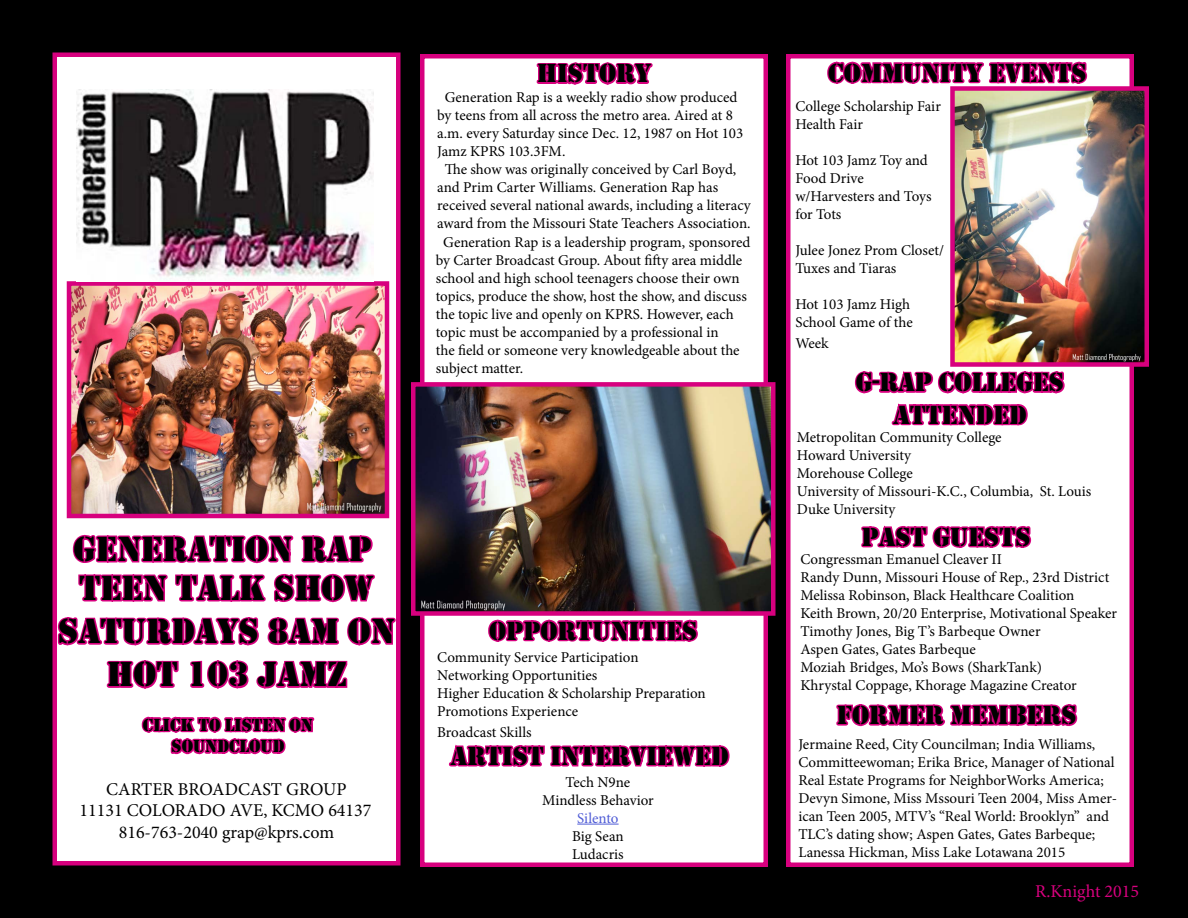
<style>
.page{position:relative;width:1188px;height:918px;background:#fff}
.page>*{position:absolute;margin:0;border:0;box-sizing:border-box;transform-origin:0 0}
.t1{font:36px/39px "Stencil";color:#000}
.t2{font:27px "Stencil";color:#000}
.t3{font:18px/21.6px "Minion Pro";color:#000;text-align:center}
.t4{font:18px/21.6px "Stencil";color:#000}
.t5{font:18px "Minion Pro";color:#d7007e}
.t6{font:15px/18px "Minion Pro";letter-spacing:-.005em;color:#000}
.t7{font:15px "Minion Pro";letter-spacing:-.005em;color:#4f5cd6}
</style>
<div class="page">
<div style="left:0;top:0;width:1186px;height:918px;background:#000"></div>
<div style="left:52px;top:52px;width:348px;height:814px;background:#fff;border:4px solid #d7007e"></div>
<hr style="left:1186px;top:0;width:2px;height:918px;background:#000">
<div style="left:420px;top:54px;width:348px;height:813px;background:#fff;border:4px solid #d7007e"></div>
<div style="left:786px;top:54px;width:348px;height:813px;background:#fff;border:4px solid #d7007e"></div>
<img style="left:72px;top:286px;width:312px;height:227px">
<div style="left:67px;top:281px;width:322px;height:237px;border:4px solid #d7007e"></div>
<img style="left:955px;top:91px;width:189px;height:271px">
<div style="left:950px;top:86px;width:199px;height:281px;border:4px solid #d7007e"></div>
<img style="left:416px;top:387px;width:355px;height:224px">
<div style="left:411px;top:382px;width:365px;height:234px;border:4px solid #d7007e"></div>
<img style="left:77px;top:89px;width:297px;height:192px">
<svg style="left:536px;top:62px;width:117px;height:23px"></svg>
<svg style="left:488px;top:619px;width:210px;height:23px"></svg>
<svg style="left:825px;top:46px;width:264px;height:60px"></svg>
<svg style="left:861px;top:525px;width:171px;height:23px"></svg>
<svg style="left:836px;top:704px;width:242px;height:23px"></svg>
<svg style="left:854px;top:365px;width:213px;height:61px"></svg>
<svg style="left:448px;top:744px;width:282px;height:23px"></svg>
<hr style="left:577px;top:824px;width:42px;height:1px;background:#4f5cd6">
<svg style="left:55px;top:530px;width:343px;height:231px"></svg>
<h2 class="t2" style="left:537px;top:58px;width:37px">HISTORY</h2>
<p class="t6" style="left:445px;top:88px;width:294px">Generation Rap is a weekly radio show produced</p>
<p class="t6" style="left:437px;top:106px;width:297px">by teens from all across the metro area. Aired at 8</p>
<p class="t6" style="left:437px;top:124px;width:308px">a.m. every Saturday since Dec. 12, 1987 on Hot 103</p>
<p class="t6" style="left:437px;top:142px;width:130px">Jamz KPRS 103.3FM.</p>
<p class="t6" style="left:445px;top:160px;width:293px">The show was originally conceived by Carl Boyd,</p>
<p class="t6" style="left:437px;top:178px;width:282px">and Prim Carter Williams. Generation Rap has</p>
<p class="t6" style="left:437px;top:196px;width:315px">received several national awards, including a literacy</p>
<p class="t6" style="left:437px;top:214px;width:315px">award from the Missouri State Teachers Association.</p>
<p class="t6" style="left:436px;top:233px;width:316px;text-indent:8px">Generation Rap is a leadership program, sponsored by Carter Broadcast Group. About fifty area middle school and high school teenagers choose their own topics, produce the show, host the show, and discuss the topic live and openly on KPRS. However, each topic must be accompanied by a professional in<br>the field or someone very knowledgeable about the subject matter.</p>
<h1 class="t1" style="left:74px;top:530px;width:302px">GENERATION RAP<br>TEEN TALK SHOW</h1>
<h1 class="t1" style="left:58px;top:610px;width:338px;line-height:43.2px;text-align:center">SATURDAYS 8AM ON<br>HOT 103 JAMZ</h1>
<p class="t4" style="left:143px;top:714px;width:22px">CLICK</p>
<p class="t4" style="left:172px;top:714px;width:143px;text-indent:27px">TO LISTEN ON<br>SOUNDCLOUD</p>
<p class="t3" style="left:80px;top:778px;width:294px">CARTER BROADCAST GROUP<br>11131 COLORADO AVE, KCMO 64137<br>816-763-2040 grap@kprs.com</p>
<h2 class="t2" style="left:489px;top:615px;width:34px">OPPORTUNITIES</h2>
<p class="t6" style="left:437px;top:648px;width:270px">Community Service Participation<br>Networking Opportunities<br>Higher Education &amp; Scholarship Preparation<br>Promotions Experience</p>
<p class="t6" style="left:437px;top:723px;width:96px">Broadcast Skills</p>
<h2 class="t2" style="left:450px;top:740px;width:33px">ARTIST</h2>
<h2 class="t2" style="left:551px;top:740px;width:17px">INTER</h2>
<h2 class="t2" style="left:630px;top:740px;width:34px">VIEWED</h2>
<p class="t6" style="left:542px;top:773px;width:113px;text-align:center">Tech N9ne<br>Mindless Behavior</p>
<p class="t7" style="left:577px;top:808px;width:43px">Silento</p>
<p class="t6" style="left:572px;top:827px;width:53px">Big Sean<br>Ludacris</p>
<h2 class="t2" style="left:828px;top:57px;width:35px">COMMUNITY</h2>
<h2 class="t2" style="left:989px;top:57px;width:49px">EVENTS</h2>
<p class="t6" style="left:795px;top:97px;width:147px">College Scholarship Fair<br>Health Fair</p>
<p class="t6" style="left:795px;top:151px;width:138px">Hot 103 Jamz Toy and<br>Food Drive w/Harvesters and Toys for Tots</p>
<p class="t6" style="left:795px;top:241px;width:150px">Julee Jonez Prom Closet/<br>Tuxes and Tiaras</p>
<p class="t6" style="left:795px;top:295px;width:119px">Hot 103 Jamz High<br>School Game of the</p>
<p class="t6" style="left:795px;top:335px;width:35px">Week</p>
<h2 class="t2" style="left:856px;top:367px;width:42px">G-RAP</h2>
<h2 class="t2" style="left:939px;top:367px;width:33px">COLLEGES</h2>
<h2 class="t2" style="left:893px;top:399px;width:35px">ATTENDED</h2>
<p class="t6" style="left:797px;top:428px;width:296px">Metropolitan Community College<br>Howard University<br>Morehouse College<br>University of Missouri-K.C., Columbia, St. Louis<br>Duke University</p>
<h2 class="t2" style="left:862px;top:521px;width:34px">PAST</h2>
<h2 class="t2" style="left:933px;top:521px;width:34px">GUESTS</h2>
<p class="t6" style="left:800px;top:551px;width:318px">Congressman Emanuel Cleaver II<br>Randy Dunn, Missouri House of Rep., 23rd District Melissa Robinson, Black Healthcare Coalition<br>Keith Brown, 20/20 Enterprise, Motivational Speaker Timothy Jones, Big T’s Barbeque Owner<br>Aspen Gates, Gates Barbeque<br>Moziah Bridges, Mo’s Bows (SharkTank)<br>Khrystal Coppage, Khorage Magazine Creator</p>
<h2 class="t2" style="left:837px;top:700px;width:35px">FORMER</h2>
<h2 class="t2" style="left:951px;top:700px;width:20px">MEM</h2>
<h2 class="t2" style="left:1009px;top:700px;width:35px">BERS</h2>
<p class="t6" style="left:798px;top:735px;width:320px">Jermaine Reed, City Councilman; India Williams, Committeewoman; Erika Brice, Manager of National Real Estate Programs for NeighborWorks America; Devyn Simone, Miss Mssouri Teen 2004, Miss Amer&shy;ican Teen 2005, MTV’s “Real World: Brooklyn” and TLC’s dating show; Aspen Gates, Gates Barbeque; Lanessa Hickman, Miss Lake Lotawana 2015</p>
<p class="t5" style="left:1035px;top:879px;width:106px">R.Knight 2015</p>
</div>
